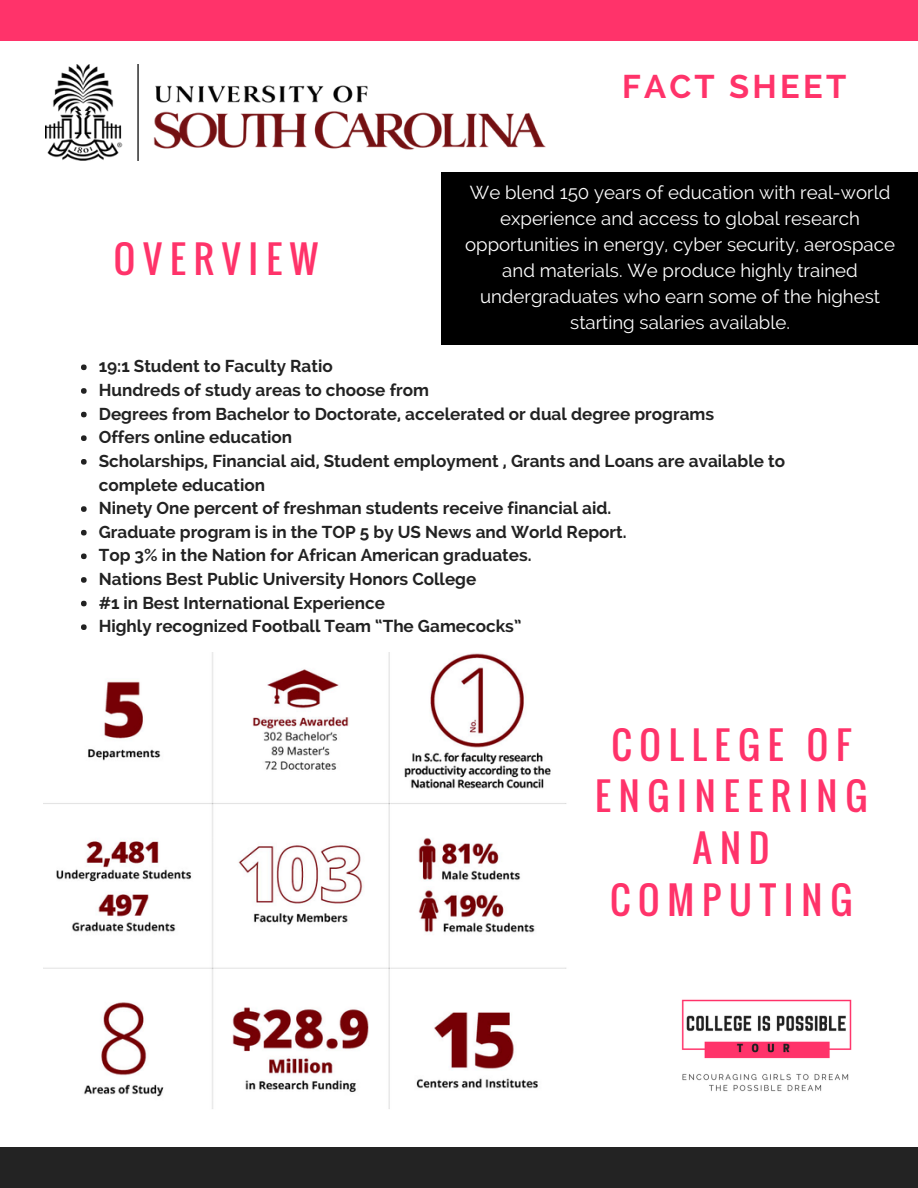
<style>
.page{position:relative;width:918px;height:1188px;background:#fff}
.page>*{position:absolute;margin:0;border:0;box-sizing:border-box;transform-origin:0 0}
.t1{font:37.35px/51.8px "Oswald";letter-spacing:.21em;color:#ff336a;text-align:center}
.t2{font:700 32.7px "Raleway";letter-spacing:.1em;color:#ff336a}
.t3{font:18.75px/25.8px "Raleway";color:#fff;text-align:center}
.t4{font:700 17.1px/23.7px "Raleway";color:#222}
</style>
<div class="page">
<img style="left:642px;top:999px;width:248px;height:149px">
<div style="left:0;top:1148px;width:918px;height:40px;background:#232323"></div>
<div style="left:0;top:0;width:918px;height:40px;background:#ff336a"></div>
<div style="left:441px;top:172px;width:477px;height:172px;background:#000"></div>
<svg style="left:81px;top:364px;width:6px;height:6px"></svg>
<svg style="left:81px;top:388px;width:6px;height:6px"></svg>
<svg style="left:81px;top:412px;width:6px;height:5px"></svg>
<svg style="left:81px;top:435px;width:6px;height:6px"></svg>
<svg style="left:81px;top:459px;width:6px;height:6px"></svg>
<svg style="left:81px;top:506px;width:6px;height:6px"></svg>
<svg style="left:81px;top:530px;width:6px;height:6px"></svg>
<svg style="left:81px;top:554px;width:6px;height:5px"></svg>
<svg style="left:81px;top:577px;width:6px;height:6px"></svg>
<svg style="left:81px;top:601px;width:6px;height:5px"></svg>
<svg style="left:81px;top:624px;width:6px;height:6px"></svg>
<img style="left:45px;top:64px;width:501px;height:97px">
<img style="left:44px;top:653px;width:523px;height:456px">
<h1 class="t1" style="left:114px;top:232px;width:206px">OVERVIEW</h1>
<h2 class="t2" style="left:622px;top:67px;width:226px">FACT SHEET</h2>
<p class="t3" style="left:465px;top:180px;width:431px">We blend 150 years of education with real-world experience and access to global research opportunities in energy, cyber security, aerospace and materials. We produce highly trained undergraduates who earn some of the highest starting salaries available.</p>
<p class="t4" style="left:99px;top:354px;width:688px">19:1 Student to Faculty Ratio<br>Hundreds of study areas to choose from<br>Degrees from Bachelor to Doctorate, accelerated or dual degree programs<br>Offers online education<br>Scholarships, Financial aid, Student employment , Grants and Loans are available to complete education<br>Ninety One percent of freshman students receive financial aid.<br>Graduate program is in the TOP 5 by US News and World Report.<br>Top 3% in the Nation for African American graduates.<br>Nations Best Public University Honors College<br>#1 in Best International Experience<br>Highly recognized Football Team “The Gamecocks”</p>
<h1 class="t1" style="left:595px;top:718px;width:274px">COLLEGE OF<br>ENGINEERING<br>AND<br>COMPUTING</h1>
</div>
